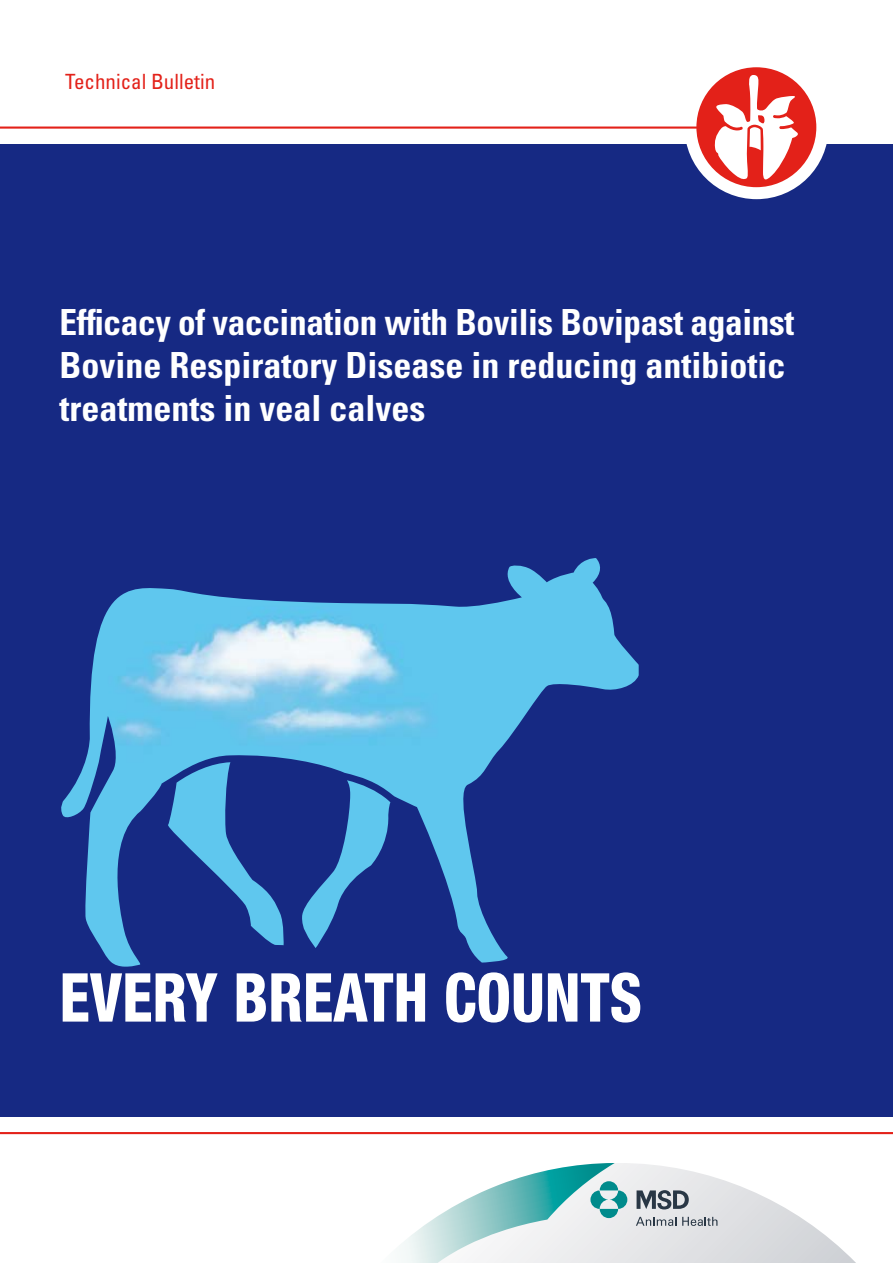
<style>
.page{position:relative;width:893px;height:1263px;background:#fff}
.page>*{position:absolute;margin:0;border:0;box-sizing:border-box;transform-origin:0 0}
.t1{font:800 condensed 67.5px "Helvetica Neue LT Std";color:#fff;scale:.89 1}
.t2{font:700 condensed 36px/43.2px "Univers";color:#fff}
.t3{font:condensed 21px "Univers";color:#e32119}
</style>
<div class="page">
<div style="left:0;top:144px;width:893px;height:972px;background:#162983"></div>
<div style="left:685px;top:55px;width:143px;height:144px;background:#fff;border-radius:50%"></div>
<img style="left:61px;top:558px;width:578px;height:409px">
<hr style="left:0;top:1132px;width:893px;height:2px;background:#e32119">
<hr style="left:0;top:127px;width:756px;height:2px;background:#e32119">
<svg style="left:627px;top:1163px;width:229px;height:100px"></svg>
<svg style="left:401px;top:1163px;width:226px;height:100px"></svg>
<svg style="left:637px;top:1190px;width:52px;height:19px"></svg>
<svg style="left:682px;top:1217px;width:35px;height:9px"></svg>
<svg style="left:636px;top:1217px;width:40px;height:9px"></svg>
<div style="left:696px;top:67px;width:120px;height:120px;background:#e32119;border-radius:50%"></div>
<svg style="left:714px;top:75px;width:85px;height:105px"></svg>
<p class="t3" style="left:65px;top:68px;width:151px">Technical Bulletin</p>
<p class="t2" style="left:60px;top:300px;width:736px">Efficacy of vaccination with Bovilis Bovipast against<br>Bovine Respiratory Disease in reducing antibiotic treatments in veal calves</p>
<h1 class="t1" style="left:60px;top:956px;width:656px">EVERY BREATH COUNTS</h1>
</div>
